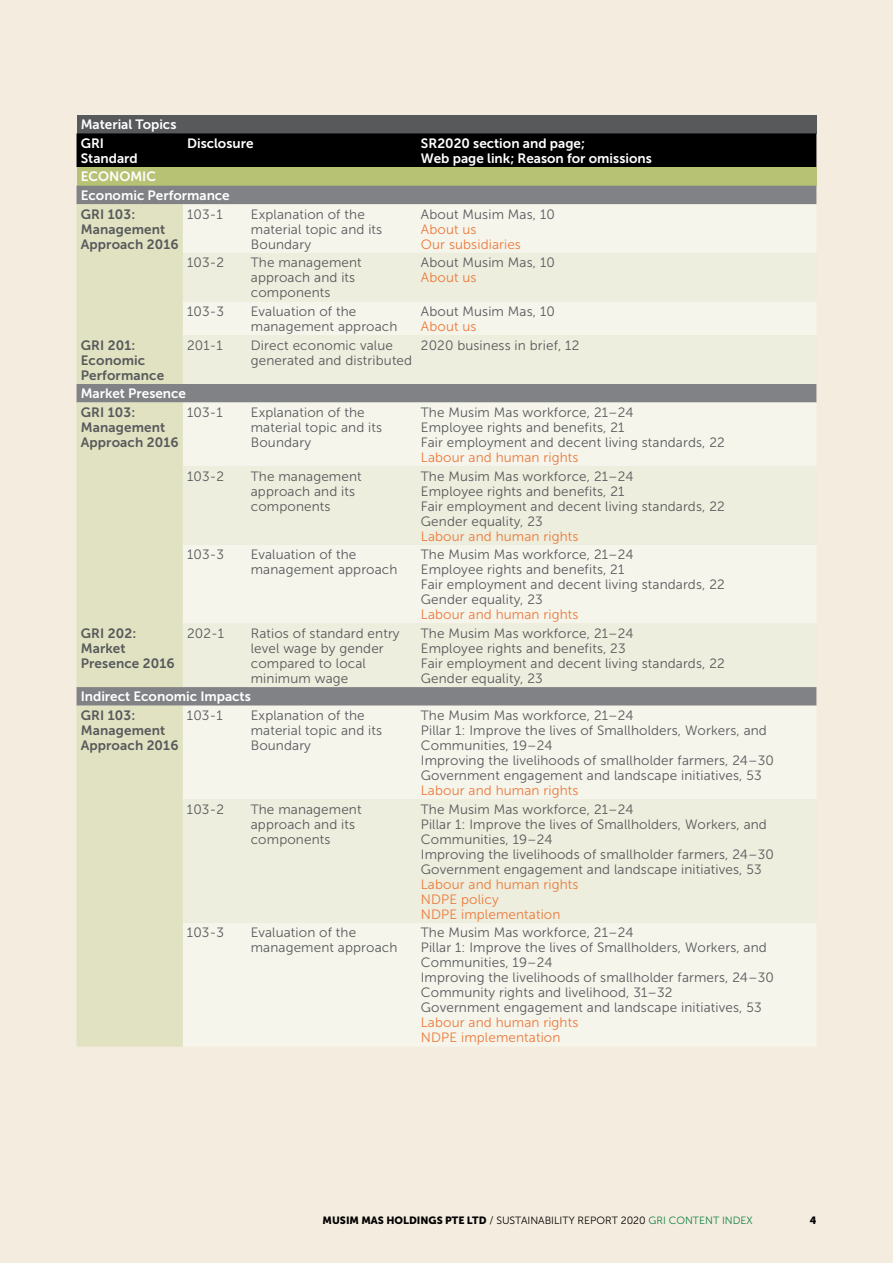
<style>
.page{position:relative;width:893px;height:1263px;background:#f4ecde}
.page>*{position:absolute;margin:0;border:0;box-sizing:border-box;transform-origin:0 0}
.t1{font:13.5px/15px "Museo Sans 300";letter-spacing:.01em;color:#58595b}
.t2{font:13.5px/15px "Museo Sans 300";letter-spacing:.01em;color:#ec7a3c}
.t3{font:13.5px/18.6px "Museo Sans 700";color:#fff}
.t4{font:13.5px/15px "Museo Sans 700";letter-spacing:.01em;color:#58595b}
.t5{font:10.5px "Museo Sans 300";color:#000}
.t6{font:10.5px "Museo Sans 900";color:#000}
.s1{font-family:"Museo Sans 900"}
.s2{color:#118144}
</style>
<div class="page">
<div style="left:77px;top:115px;width:739px;height:18px;background:#58595b"></div>
<div style="left:77px;top:133px;width:739px;height:34px;background:#000"></div>
<div style="left:77px;top:167px;width:739px;height:19px;background:#b8c274"></div>
<div style="left:77px;top:186px;width:739px;height:18px;background:#808285"></div>
<div style="left:77px;top:204px;width:106px;height:842px;background:#e0e2c1"></div>
<div style="left:183px;top:204px;width:633px;height:842px;background:#f5f5ec"></div>
<svg style="left:183px;top:253px;width:633px;height:670px"></svg>
<p class="t3" style="left:81px;top:115px;width:97px">Material Topics<br>GRI</p>
<p class="t3" style="left:81px;top:149px;width:59px">Standard</p>
<p class="t3" style="left:187px;top:134px;width:68px">Disclosure</p>
<p class="t3" style="left:421px;top:136px;width:232px;line-height:15px">SR2020 section and page;<br>Web page link; Reason for omissions</p>
<p class="t3" style="left:81px;top:167px;width:150px">ECONOMIC<br>Economic Performance</p>
<p class="t4" style="left:81px;top:207px;width:99px">GRI 103:<br>Management<br>Approach 2016</p>
<p class="t1" style="left:187px;top:207px;width:37px">103-1</p>
<p class="t1" style="left:251px;top:207px;width:133px">Explanation of the material topic and its<br>Boundary</p>
<p class="t1" style="left:421px;top:207px;width:135px">About Musim Mas, 10</p>
<p class="t2" style="left:421px;top:222px;width:101px">About us<br>Our subsidiaries</p>
<p class="t1" style="left:187px;top:255px;width:39px">103-2</p>
<p class="t1" style="left:251px;top:255px;width:112px">The management approach and its components</p>
<p class="t1" style="left:421px;top:255px;width:135px">About Musim Mas, 10</p>
<p class="t2" style="left:421px;top:270px;width:57px">About us</p>
<p class="t1" style="left:187px;top:304px;width:39px">103-3</p>
<p class="t1" style="left:251px;top:304px;width:148px">Evaluation of the management approach</p>
<p class="t1" style="left:421px;top:304px;width:135px">About Musim Mas, 10</p>
<p class="t2" style="left:421px;top:319px;width:57px">About us</p>
<p class="t4" style="left:81px;top:337px;width:85px">GRI 201:<br>Economic<br>Performance</p>
<p class="t1" style="left:187px;top:338px;width:37px">201-1</p>
<p class="t1" style="left:251px;top:338px;width:163px">Direct economic value generated and distributed</p>
<p class="t1" style="left:421px;top:338px;width:160px">2020 business in brief, 12</p>
<p class="t3" style="left:81px;top:384px;width:107px">Market Presence</p>
<p class="t4" style="left:81px;top:405px;width:99px">GRI 103:<br>Management<br>Approach 2016</p>
<p class="t1" style="left:187px;top:405px;width:37px">103-1</p>
<p class="t1" style="left:251px;top:405px;width:133px">Explanation of the material topic and its<br>Boundary</p>
<p class="t1" style="left:421px;top:405px;width:305px">The Musim Mas workforce, 21–24<br>Employee rights and benefits, 21<br>Fair employment and decent living standards, 22</p>
<p class="t2" style="left:421px;top:450px;width:159px">Labour and human rights</p>
<p class="t1" style="left:187px;top:468px;width:39px">103-2</p>
<p class="t1" style="left:251px;top:468px;width:112px">The management approach and its components</p>
<p class="t1" style="left:421px;top:468px;width:305px">The Musim Mas workforce, 21–24<br>Employee rights and benefits, 21<br>Fair employment and decent living standards, 22<br>Gender equality, 23</p>
<p class="t2" style="left:421px;top:528px;width:159px">Labour and human rights</p>
<p class="t1" style="left:187px;top:547px;width:39px">103-3</p>
<p class="t1" style="left:251px;top:547px;width:148px">Evaluation of the management approach</p>
<p class="t1" style="left:421px;top:547px;width:305px">The Musim Mas workforce, 21–24<br>Employee rights and benefits, 21<br>Fair employment and decent living standards, 22<br>Gender equality, 23</p>
<p class="t2" style="left:421px;top:607px;width:159px">Labour and human rights</p>
<p class="t4" style="left:81px;top:626px;width:96px">GRI 202:<br>Market<br>Presence 2016</p>
<p class="t1" style="left:187px;top:626px;width:39px">202-1</p>
<p class="t1" style="left:251px;top:626px;width:150px">Ratios of standard entry level wage by gender compared to local minimum wage</p>
<p class="t1" style="left:421px;top:626px;width:305px">The Musim Mas workforce, 21–24<br>Employee rights and benefits, 23<br>Fair employment and decent living standards, 22<br>Gender equality, 23</p>
<p class="t3" style="left:81px;top:687px;width:172px">Indirect Economic Impacts</p>
<p class="t4" style="left:81px;top:708px;width:99px">GRI 103:<br>Management<br>Approach 2016</p>
<p class="t1" style="left:187px;top:708px;width:37px">103-1</p>
<p class="t1" style="left:251px;top:708px;width:133px">Explanation of the material topic and its<br>Boundary</p>
<p class="t1" style="left:421px;top:708px;width:355px">The Musim Mas workforce, 21–24<br>Pillar 1: Improve the lives of Smallholders, Workers, and Communities, 19–24<br>Improving the livelihoods of smallholder farmers, 24–30<br>Government engagement and landscape initiatives, 53</p>
<p class="t2" style="left:421px;top:783px;width:159px">Labour and human rights</p>
<p class="t1" style="left:187px;top:802px;width:39px">103-2</p>
<p class="t1" style="left:251px;top:802px;width:112px">The management approach and its components</p>
<p class="t1" style="left:421px;top:802px;width:355px">The Musim Mas workforce, 21–24<br>Pillar 1: Improve the lives of Smallholders, Workers, and Communities, 19–24<br>Improving the livelihoods of smallholder farmers, 24–30<br>Government engagement and landscape initiatives, 53</p>
<p class="t2" style="left:421px;top:877px;width:159px">Labour and human rights<br>NDPE policy<br>NDPE implementation</p>
<p class="t1" style="left:187px;top:925px;width:39px">103-3</p>
<p class="t1" style="left:251px;top:925px;width:148px">Evaluation of the management approach</p>
<p class="t1" style="left:421px;top:925px;width:355px">The Musim Mas workforce, 21–24<br>Pillar 1: Improve the lives of Smallholders, Workers, and Communities, 19–24<br>Improving the livelihoods of smallholder farmers, 24–30<br>Community rights and livelihood, 31–32<br>Government engagement and landscape initiatives, 53</p>
<p class="t2" style="left:421px;top:1015px;width:159px">Labour and human rights<br>NDPE implementation</p>
<p class="t5" style="left:323px;top:1215px;width:432px"><span class="s1">MUSIM MAS HOLDINGS PTE LTD</span> / SUSTAINABILITY REPORT 2020 <span class="s2">GRI CONTENT INDEX</span></p>
<p class="t6" style="left:810px;top:1214px;width:8px">4</p>
</div>
